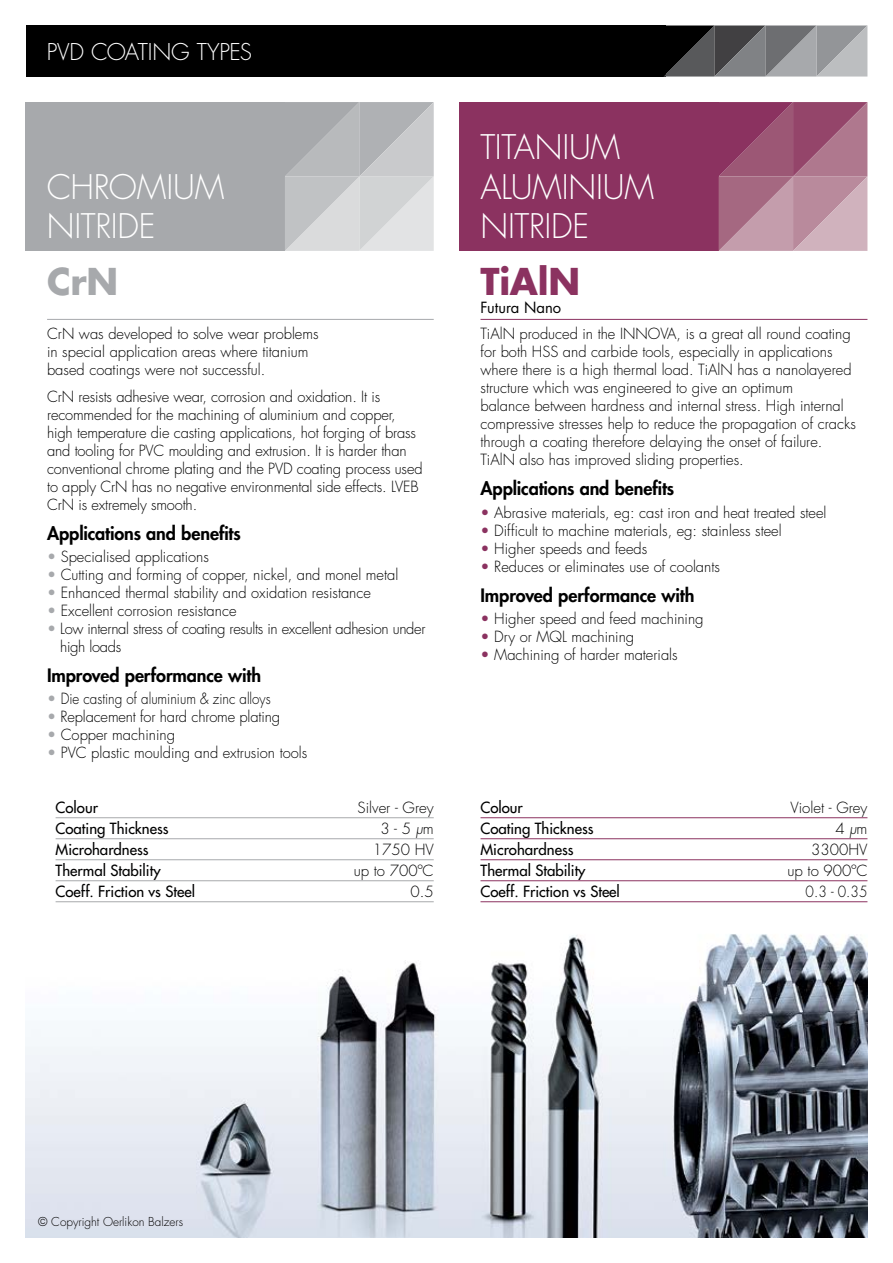
<style>
.page{position:relative;width:893px;height:1263px;background:#fff}
.page>*{position:absolute;margin:0;border:0;box-sizing:border-box;transform-origin:0 0}
.t1{font:700 36px "Futura Std";letter-spacing:-.01em;color:#8b3260}
.t2{font:700 36px "Futura Std";color:#a7a9ac}
.t3{font:300 33px/39.6px "Futura Std";letter-spacing:-.01em;color:#fff}
.t4{font:300 22.5px "Futura Std";letter-spacing:-.02em;color:#fff}
.t5{font:800 18px "Futura Std";letter-spacing:-.005em;color:#000}
.t6{font:300 15px/18px "Futura Std";color:#000}
.t7{font:500 15px "Futura Std";color:#000}
.t8{font:300 15px/18px "Futura Std";letter-spacing:-.02em;color:#000}
.t9{font:300 15px "Futura Std";color:#000;scale:.89 1}
.t10{font:15px "Futura Std";color:#000}
.t11{font:300 15px "Futura Std";color:#000;scale:.91 1}
.t12{font:300 12px "Futura Std";color:#000}
.s1{color:#a7a9ac}
.s2{font-style:italic}
.s3{color:#8b3260}
</style>
<div class="page">
<div style="left:459px;top:102px;width:260px;height:149px;background:#8b3260"></div>
<div style="left:26px;top:102px;width:259px;height:149px;background:#a7a9ac"></div>
<svg style="left:719px;top:102px;width:148px;height:149px;background:#ab718b"></svg>
<svg style="left:285px;top:102px;width:149px;height:149px;background:#c4c6c8"></svg>
<div style="left:26px;top:26px;width:639px;height:51px;background:#000"></div>
<svg style="left:663px;top:26px;width:204px;height:51px;background:#717274"></svg>
<hr style="left:47px;top:319px;width:387px;height:1px;background:#a7a9ac">
<hr style="left:480px;top:319px;width:387px;height:1px;background:#8b3260">
<hr style="left:56px;top:817px;width:378px;height:1px;background:#a7a9ac">
<hr style="left:56px;top:838px;width:378px;height:1px;background:#a7a9ac">
<hr style="left:56px;top:859px;width:378px;height:1px;background:#a7a9ac">
<hr style="left:56px;top:880px;width:378px;height:1px;background:#a7a9ac">
<hr style="left:56px;top:901px;width:378px;height:1px;background:#a7a9ac">
<hr style="left:480px;top:817px;width:387px;height:1px;background:#8b3260">
<hr style="left:480px;top:838px;width:387px;height:1px;background:#8b3260">
<hr style="left:480px;top:859px;width:387px;height:1px;background:#8b3260">
<hr style="left:480px;top:880px;width:387px;height:1px;background:#8b3260">
<hr style="left:480px;top:901px;width:387px;height:1px;background:#8b3260">
<img style="left:26px;top:934px;width:841px;height:303px">
<h3 class="t4" style="left:47px;top:38px;width:207px">PVD COATING TYPES</h3>
<h2 class="t3" style="left:47px;top:168px;width:179px">CHROMIUM<br>NITRIDE</h2>
<h1 class="t2" style="left:47px;top:257px;width:73px">CrN</h1>
<p class="t6" style="left:47px;top:325px;width:273px">CrN was developed to solve wear problems in special application areas where titanium based coatings were not successful.</p>
<p class="t6" style="left:47px;top:388px;width:377px">CrN resists adhesive wear, corrosion and oxidation. It is recommended for the machining of aluminium and copper, high temperature die casting applications, hot forging of brass and tooling for PVC moulding and extrusion. It is harder than conventional chrome plating and the PVD coating process used to apply CrN has no negative environmental side effects. LVEB CrN is extremely smooth.</p>
<p class="t5" style="left:47px;top:522px;width:195px">Applications and benefits</p>
<p class="t6" style="left:47px;top:548px;width:163px"><span class="s1">•</span> Specialised applications</p>
<p class="t6" style="left:47px;top:566px;width:353px"><span class="s1">•</span> Cutting and forming of copper, nickel, and monel metal</p>
<p class="t6" style="left:47px;top:584px;width:325px"><span class="s1">•</span> Enhanced thermal stability and oxidation resistance</p>
<p class="t6" style="left:47px;top:602px;width:191px"><span class="s1">•</span> Excellent corrosion resistance</p>
<p class="t8" style="left:60px;top:620px;width:367px;text-indent:-13px"><span class="s1">•</span> Low internal stress of coating results in excellent adhesion under high loads</p>
<p class="t5" style="left:47px;top:664px;width:216px">Improved performance with</p>
<p class="t9" style="left:47px;top:690px;width:253px"><span class="s1">•</span> Die casting of aluminium &amp; zinc alloys</p>
<p class="t6" style="left:47px;top:708px;width:234px"><span class="s1">•</span> Replacement for hard chrome plating</p>
<p class="t6" style="left:47px;top:726px;width:129px"><span class="s1">•</span> Copper machining</p>
<p class="t6" style="left:47px;top:744px;width:262px"><span class="s1">•</span> PVC plastic moulding and extrusion tools</p>
<p class="t7" style="left:56px;top:798px;width:44px">Colour</p>
<p class="t6" style="left:357px;top:799px;width:78px">Silver - Grey</p>
<p class="t7" style="left:56px;top:819px;width:114px">Coating Thickness</p>
<p class="t6" style="left:380px;top:820px;width:55px">3 - 5 <span class="s2">µ</span>m</p>
<p class="t7" style="left:56px;top:840px;width:95px">Microhardness</p>
<p class="t6" style="left:373px;top:841px;width:62px">1750 HV</p>
<p class="t7" style="left:56px;top:861px;width:107px">Thermal Stability</p>
<p class="t6" style="left:354px;top:862px;width:82px">up to 700ºC</p>
<p class="t7" style="left:56px;top:882px;width:141px">Coeff. Friction vs Steel</p>
<p class="t6" style="left:410px;top:883px;width:25px">0.5</p>
<h2 class="t3" style="left:480px;top:128px;width:175px">TITANIUM<br>ALUMINIUM<br>NITRIDE</h2>
<h1 class="t1" style="left:480px;top:257px;width:101px">TiAlN</h1>
<p class="t10" style="left:480px;top:298px;width:82px">Futura Nano</p>
<p class="t6" style="left:480px;top:325px;width:377px">TiAlN produced in the INNOVA, is a great all round coating for both HSS and carbide tools, especially in applications where there is a high thermal load. TiAlN has a nanolayered structure which was engineered to give an optimum<br>balance between hardness and internal stress. High internal compressive stresses help to reduce the propagation of cracks through a coating therefore delaying the onset of failure.<br>TiAlN also has improved sliding properties.</p>
<p class="t5" style="left:480px;top:477px;width:195px">Applications and benefits</p>
<p class="t6" style="left:480px;top:503px;width:347px"><span class="s3">•</span> Abrasive materials, eg: cast iron and heat treated steel</p>
<p class="t6" style="left:480px;top:521px;width:303px"><span class="s3">•</span> Difficult to machine materials, eg: stainless steel</p>
<p class="t6" style="left:480px;top:539px;width:168px"><span class="s3">•</span> Higher speeds and feeds</p>
<p class="t6" style="left:480px;top:557px;width:241px"><span class="s3">•</span> Reduces or eliminates use of coolants</p>
<p class="t5" style="left:480px;top:584px;width:216px">Improved performance with</p>
<p class="t6" style="left:480px;top:610px;width:225px"><span class="s3">•</span> Higher speed and feed machining</p>
<p class="t6" style="left:480px;top:628px;width:155px"><span class="s3">•</span> Dry or MQL machining</p>
<p class="t6" style="left:480px;top:646px;width:199px"><span class="s3">•</span> Machining of harder materials</p>
<p class="t7" style="left:480px;top:798px;width:44px">Colour</p>
<p class="t6" style="left:790px;top:799px;width:79px">Violet - Grey</p>
<p class="t7" style="left:480px;top:819px;width:114px">Coating Thickness</p>
<p class="t6" style="left:835px;top:820px;width:33px">4 <span class="s2">µ</span>m</p>
<p class="t7" style="left:480px;top:840px;width:95px">Microhardness</p>
<p class="t6" style="left:811px;top:841px;width:58px">3300HV</p>
<p class="t7" style="left:480px;top:861px;width:107px">Thermal Stability</p>
<p class="t6" style="left:787px;top:862px;width:82px">up to 900ºC</p>
<p class="t7" style="left:480px;top:882px;width:141px">Coeff. Friction vs Steel</p>
<p class="t11" style="left:806px;top:882px;width:69px">0.3 - 0.35</p>
<p class="t12" style="left:38px;top:1214px;width:146px">© Copyright Oerlikon Balzers</p>
</div>
